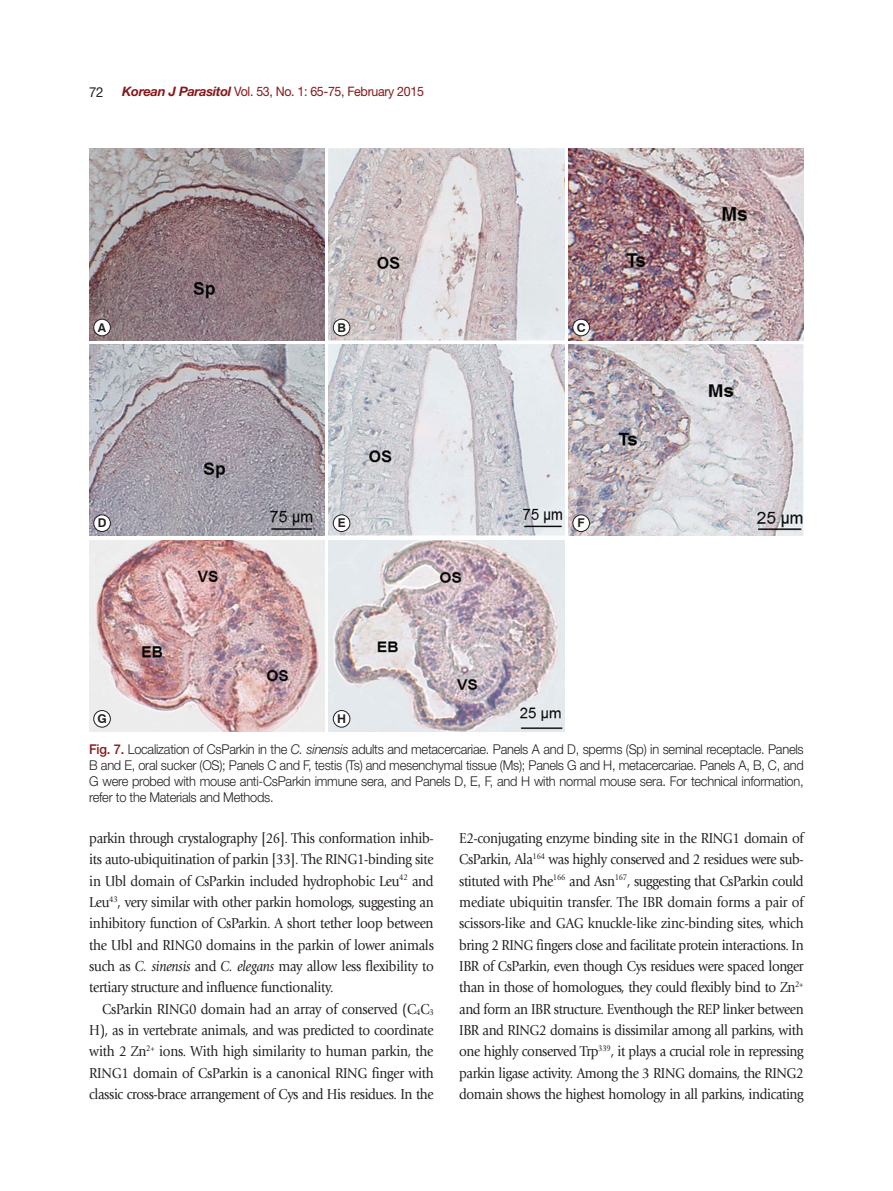
<style>
.page{position:relative;width:893px;height:1191px;background:#fff}
.page>*{position:absolute;margin:0;border:0;box-sizing:border-box;transform-origin:0 0}
.본문{font:15px/21.3px "Giovanni Std";letter-spacing:-.03em;color:#231f20;text-align:justify;scale:.9 1}
.t1{font:13.8px "Helvetica Neue LT Std";color:#231f20;scale:.95 1}
.표_제목__그림_설명{font:300 13.5px/16.2px "Helvetica Neue LT Std";letter-spacing:-.02em;color:#231f20;text-align:justify;scale:.95 1}
.t2{font:13.05px "Helvetica Neue LT Std";letter-spacing:-.025em;color:#88181b;scale:.95 1}
.t3{font:700 12.15px "Swiss 721 BT";color:#231f20}
.s1{font-weight:700;font-style:italic}
.s2{font-weight:500;color:#88181b}
.s3{font-style:italic}
.s4{font-size:8.7px}
</style>
<div class="page">
<img style="left:89px;top:149px;width:236px;height:191px">
<img style="left:89px;top:344px;width:236px;height:192px">
<img style="left:89px;top:540px;width:236px;height:191px">
<img style="left:329px;top:149px;width:235px;height:191px">
<img style="left:329px;top:344px;width:235px;height:192px">
<img style="left:329px;top:540px;width:235px;height:191px">
<img style="left:568px;top:149px;width:236px;height:191px">
<img style="left:568px;top:344px;width:236px;height:192px">
<div style="left:94px;top:319px;width:16px;height:17px;background:#fff;border-radius:50%"></div>
<div style="left:94px;top:319px;width:17px;height:17px;border:1px solid #231f20;border-radius:50%"></div>
<div style="left:94px;top:515px;width:16px;height:16px;background:#fff;border-radius:50%"></div>
<div style="left:94px;top:514px;width:17px;height:17px;border:1px solid #231f20;border-radius:50%"></div>
<div style="left:94px;top:710px;width:16px;height:17px;background:#fff;border-radius:50%"></div>
<div style="left:94px;top:710px;width:17px;height:17px;border:1px solid #231f20;border-radius:50%"></div>
<div style="left:333px;top:319px;width:17px;height:17px;background:#fff;border-radius:50%"></div>
<div style="left:333px;top:319px;width:17px;height:17px;border:1px solid #231f20;border-radius:50%"></div>
<div style="left:333px;top:515px;width:17px;height:16px;background:#fff;border-radius:50%"></div>
<div style="left:333px;top:514px;width:17px;height:17px;border:1px solid #231f20;border-radius:50%"></div>
<div style="left:333px;top:710px;width:17px;height:17px;background:#fff;border-radius:50%"></div>
<div style="left:333px;top:710px;width:17px;height:17px;border:1px solid #231f20;border-radius:50%"></div>
<div style="left:573px;top:319px;width:16px;height:17px;background:#fff;border-radius:50%"></div>
<div style="left:573px;top:319px;width:17px;height:17px;border:1px solid #231f20;border-radius:50%"></div>
<div style="left:573px;top:515px;width:16px;height:16px;background:#fff;border-radius:50%"></div>
<div style="left:573px;top:514px;width:17px;height:17px;border:1px solid #231f20;border-radius:50%"></div>
<p class="t1" style="left:89px;top:83px;width:17px">72</p>
<p class="t2" style="left:122px;top:84px;width:319px"><span class="s1">Korean J Parasitol</span> Vol. 53, No. 1: 65-75, February 2015</p>
<p class="t3" style="left:98px;top:320px;width:10px">A</p>
<p class="t3" style="left:337px;top:320px;width:10px">B</p>
<p class="t3" style="left:98px;top:516px;width:10px">D</p>
<p class="t3" style="left:338px;top:516px;width:9px">E</p>
<p class="t3" style="left:97px;top:711px;width:11px">G</p>
<p class="t3" style="left:337px;top:711px;width:10px">H</p>
<p class="t3" style="left:577px;top:320px;width:10px">C</p>
<p class="t3" style="left:577px;top:516px;width:9px">F</p>
<p class="표_제목__그림_설명" style="left:89px;top:740px;width:754px"><span class="s2">Fig. 7.</span> Localization of CsParkin in the <span class="s3">C. sinensis</span> adults and metacercariae. Panels A and D, sperms (Sp) in seminal receptacle. Panels B and E, oral sucker (OS); Panels C and F, testis (Ts) and mesenchymal tissue (Ms); Panels G and H, metacercariae. Panels A, B, C, and G were probed with mouse anti-CsParkin immune sera, and Panels D, E, F, and H with normal mouse sera. For technical information, refer to the Materials and Methods.</p>
<p class="본문" style="left:89px;top:827px;width:384px">parkin through crystalography [26]. This conformation inhib&shy;its auto-ubiquitination of parkin [33]. The RING1-binding site in Ubl domain of CsParkin included hydrophobic Leu<sup>42</sup> and Leu<sup>43</sup>, very similar with other parkin homologs, suggesting an inhibitory function of CsParkin. A short tether loop between the Ubl and RING0 domains in the parkin of lower animals such as <span class="s3">C. sinensis</span> and <span class="s3">C. elegans</span> may allow less flexibility to tertiary structure and influence functionality.</p>
<p class="본문" style="left:89px;top:998px;width:384px;text-indent:13px">CsParkin RING0 domain had an array of conserved (C<span class="s4">4</span>C<span class="s4">3<br></span>H), as in vertebrate animals, and was predicted to coordinate with 2 Zn<sup>2+</sup> ions. With high similarity to human parkin, the RING1 domain of CsParkin is a canonical RING finger with classic cross-brace arrangement of Cys and His residues. In the</p>
<p class="본문" style="left:459px;top:827px;width:384px">E2-conjugating enzyme binding site in the RING1 domain of CsParkin, Ala<sup>164</sup> was highly conserved and 2 residues were sub&shy;stituted with Phe<sup>166</sup> and Asn<sup>167</sup>, suggesting that CsParkin could mediate ubiquitin transfer. The IBR domain forms a pair of scissors-like and GAG knuckle-like zinc-binding sites, which bring 2 RING fingers close and facilitate protein interactions. In IBR of CsParkin, even though Cys residues were spaced longer than in those of homologues, they could flexibly bind to Zn<sup>2+ </sup>and form an IBR structure. Eventhough the REP linker between IBR and RING2 domains is dissimilar among all parkins, with one highly conserved Trp<sup>339</sup>, it plays a crucial role in repressing parkin ligase activity. Among the 3 RING domains, the RING2 domain shows the highest homology in all parkins, indicating</p>
</div>
